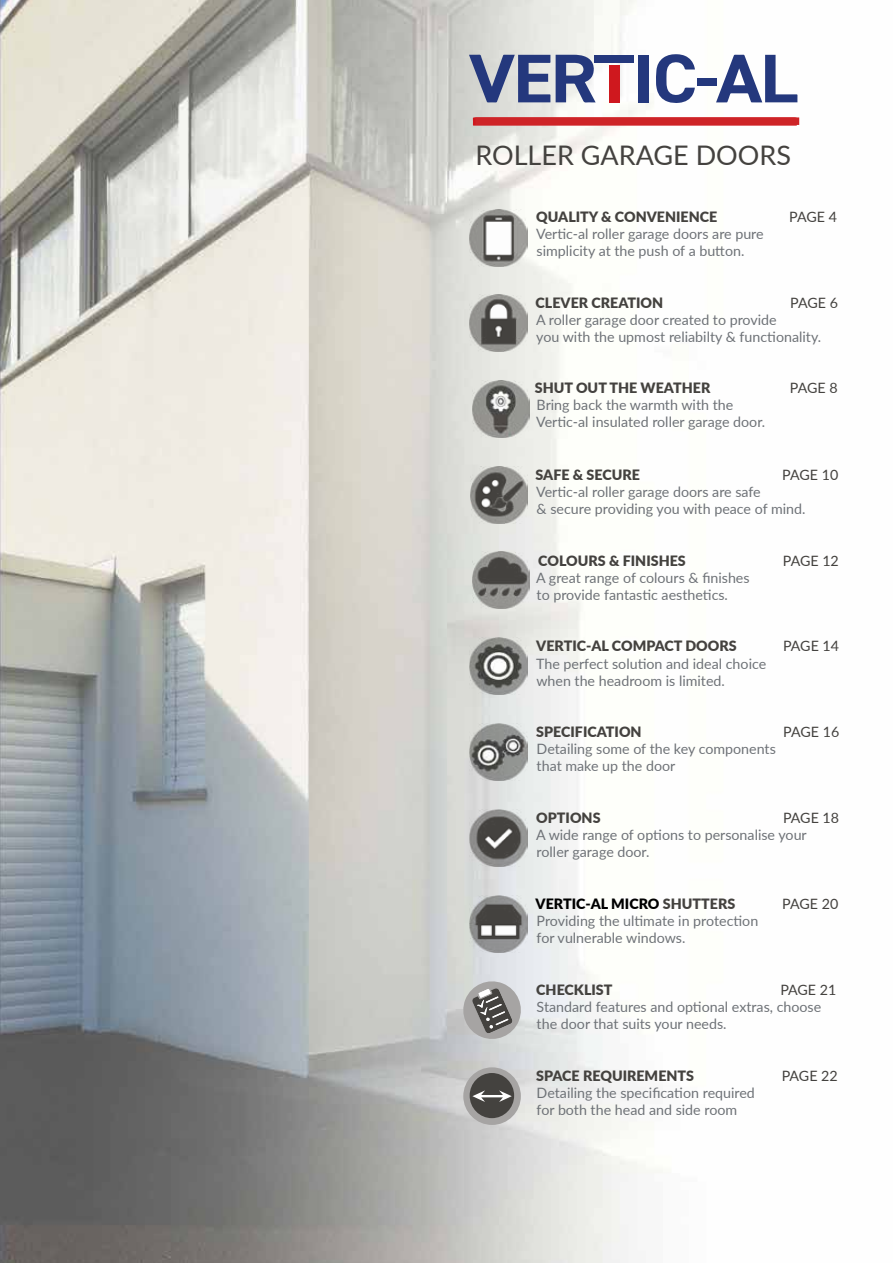
<style>
.page{position:relative;width:893px;height:1263px;background:#fff}
.page>*{position:absolute;margin:0;border:0;box-sizing:border-box;transform-origin:0 0}
.t1{font:27px "Lato";color:#44423f}
.t2{font:14.25px/17.1px "Lato";color:#6e7277}
.t3{font:900 14.25px "Lato";color:#44423f}
.t4{font:14.25px "Lato";letter-spacing:-.02em;color:#44423f}
.t5{font:900 14.25px "Lato";color:#000}
.s1{color:#44423f}
</style>
<div class="page">
<img style="left:0;top:0;width:800px;height:1263px">
<img style="left:471px;top:466px;width:56px;height:57px">
<svg style="left:473px;top:117px;width:324px;height:9px"></svg>
<svg style="left:469px;top:54px;width:129px;height:55px;background:#8d97b3"></svg>
<svg style="left:656px;top:54px;width:40px;height:55px"></svg>
<svg style="left:716px;top:55px;width:82px;height:53px"></svg>
<div style="left:638px;top:55px;width:11px;height:47px;background:#24387d"></div>
<div style="left:609px;top:65px;width:10px;height:37px;background:#cf181e"></div>
<div style="left:595px;top:55px;width:39px;height:8px;background:#24387d"></div>
<div style="left:697px;top:79px;width:20px;height:7px;background:#24387d"></div>
<img style="left:470px;top:209px;width:57px;height:57px">
<img style="left:472px;top:552px;width:57px;height:57px">
<img style="left:470px;top:295px;width:57px;height:57px">
<img style="left:472px;top:380px;width:57px;height:58px">
<img style="left:470px;top:637px;width:57px;height:58px">
<img style="left:470px;top:723px;width:57px;height:58px">
<img style="left:470px;top:809px;width:57px;height:58px">
<img style="left:470px;top:895px;width:57px;height:58px">
<div style="left:463px;top:1067px;width:58px;height:58px;background:#a6a4a3;border-radius:50%"></div>
<div style="left:470px;top:1073px;width:44px;height:45px;background:#44423f;border-radius:50%"></div>
<svg style="left:472px;top:1090px;width:40px;height:12px"></svg>
<svg style="left:459px;top:977px;width:66px;height:66px;background:#a9a9a9"></svg>
<div style="left:475px;top:117px;width:324px;height:8px;background:#ce2427"></div>
<h1 class="t1" style="left:475px;top:136px;width:317px">ROLLER GARAGE DOORS</h1>
<p class="t3" style="left:536px;top:206px;width:183px">QUALITY &amp; CONVENIENCE</p>
<p class="t4" style="left:789px;top:207px;width:49px">PAGE 4</p>
<p class="t2" style="left:536px;top:225px;width:229px">Vertic-al roller garage doors are pure simplicity at the push of a button.</p>
<p class="t3" style="left:536px;top:292px;width:129px">CLEVER CREATION</p>
<p class="t4" style="left:790px;top:293px;width:49px">PAGE 6</p>
<p class="t2" style="left:536px;top:311px;width:287px">A roller garage door created to provide<br>you with the upmost reliabilty &amp; functionality.</p>
<p class="t3" style="left:535px;top:377px;width:177px">SHUT OUT THE WEATHER</p>
<p class="t4" style="left:790px;top:378px;width:49px">PAGE 8</p>
<p class="t2" style="left:536px;top:396px;width:231px">Bring back the warmth with the<br>Vertic-al insulated roller garage door.</p>
<p class="t3" style="left:536px;top:464px;width:106px">SAFE &amp; SECURE</p>
<p class="t4" style="left:782px;top:464px;width:58px">PAGE 10</p>
<p class="t2" style="left:536px;top:482px;width:271px">Vertic-al roller garage doors are safe<br>&amp; secure providing you with peace of mind.</p>
<p class="t3" style="left:538px;top:550px;width:149px">COLOURS &amp; FINISHES</p>
<p class="t4" style="left:783px;top:550px;width:58px">PAGE 12</p>
<p class="t2" style="left:536px;top:568px;width:215px">A great range of colours &amp; finishes to provide fantastic aesthetics.</p>
<p class="t3" style="left:536px;top:635px;width:202px">VERTIC-AL COMPACT DOORS</p>
<p class="t4" style="left:783px;top:636px;width:58px">PAGE 14</p>
<p class="t2" style="left:536px;top:654px;width:232px">The perfect solution and ideal choice when the headroom is limited.</p>
<p class="t3" style="left:536px;top:721px;width:107px">SPECIFICATION</p>
<p class="t4" style="left:783px;top:722px;width:58px">PAGE 16</p>
<p class="t2" style="left:537px;top:740px;width:241px">Detailing some of the key components that make up the door</p>
<p class="t3" style="left:536px;top:806px;width:66px">OPTIONS</p>
<p class="t4" style="left:783px;top:807px;width:58px">PAGE 18</p>
<p class="t2" style="left:536px;top:825px;width:272px">A wide range of options to personalise your roller garage door.</p>
<p class="t5" style="left:536px;top:893px;width:201px">VERTIC-AL MICRO <span class="s1">SHUTTERS</span></p>
<p class="t4" style="left:782px;top:893px;width:58px">PAGE 20</p>
<p class="t2" style="left:537px;top:912px;width:223px">Providing the ultimate in protection for vulnerable windows.</p>
<p class="t3" style="left:536px;top:979px;width:78px">CHECKLIST</p>
<p class="t4" style="left:780px;top:979px;width:58px">PAGE 21</p>
<p class="t2" style="left:537px;top:997px;width:286px">Standard features and optional extras, choose the door that suits your needs.</p>
<p class="t3" style="left:536px;top:1065px;width:159px">SPACE REQUIREMENTS</p>
<p class="t4" style="left:782px;top:1065px;width:58px">PAGE 22</p>
<p class="t2" style="left:537px;top:1083px;width:220px">Detailing the specification required for both the head and side room</p>
</div>
